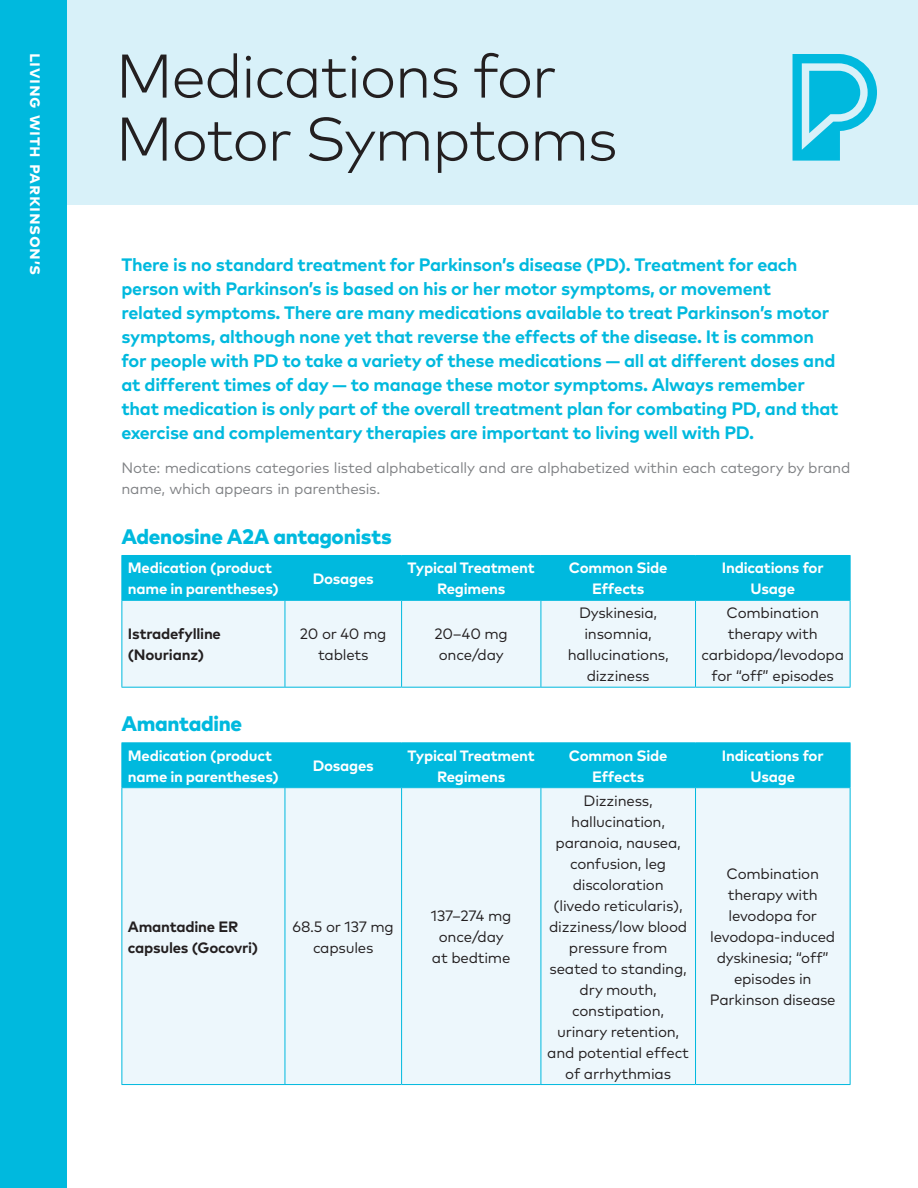
<style>
.page{position:relative;width:918px;height:1188px;background:#fff}
.page>*{position:absolute;margin:0;border:0;box-sizing:border-box;transform-origin:0 0}
.t1{font:300 61.5px/63px "Mark OT";letter-spacing:-.025em;color:#231f20}
.Subhead_Level_1{font:800 21px "Mark OT";letter-spacing:-.015em;color:#00b9de}
.Intro_paragraph{font:700 18px/24px "Mark OT";letter-spacing:-.015em;color:#00b9de}
.t2{font:700 18px "Mark OT";letter-spacing:.04em;color:#fff}
.Body_Copy{font:15px/21px "Mark OT";letter-spacing:-.015em;color:#231f20;text-align:center}
.Body_Copy-2{font:700 15px/21px "Mark OT";letter-spacing:-.015em;color:#fff;text-align:center}
.Citation{font:15px/21px "Mark OT";letter-spacing:-.015em;color:#808285}
.Body_Copy-3{font:700 15px/21px "Mark OT";letter-spacing:-.015em;color:#231f20}
</style>
<div class="page">
<div style="left:68px;top:0;width:850px;height:205px;background:#d8f1f9"></div>
<div style="left:0;top:0;width:68px;height:1188px;background:#00b9de"></div>
<svg style="left:793px;top:54px;width:84px;height:107px"></svg>
<div style="left:123px;top:556px;width:727px;height:44px;background:#00b9de"></div>
<div style="left:123px;top:601px;width:727px;height:86px;background:#edf7fc"></div>
<hr style="left:285px;top:555px;width:117px;height:1px;background:#00b9de">
<hr style="left:402px;top:555px;width:139px;height:1px;background:#00b9de">
<hr style="left:401px;top:556px;width:1px;height:44px;background:#00b9de">
<hr style="left:541px;top:555px;width:155px;height:1px;background:#00b9de">
<hr style="left:541px;top:556px;width:1px;height:44px;background:#00b9de">
<hr style="left:696px;top:555px;width:154px;height:1px;background:#00b9de">
<hr style="left:695px;top:556px;width:1px;height:44px;background:#00b9de">
<hr style="left:850px;top:556px;width:1px;height:44px;background:#00b9de">
<hr style="left:285px;top:600px;width:117px;height:1px;background:#00b9de">
<hr style="left:285px;top:601px;width:1px;height:86px;background:#00b9de">
<hr style="left:402px;top:600px;width:139px;height:1px;background:#00b9de">
<hr style="left:401px;top:601px;width:1px;height:86px;background:#00b9de">
<hr style="left:541px;top:600px;width:155px;height:1px;background:#00b9de">
<hr style="left:541px;top:601px;width:1px;height:86px;background:#00b9de">
<hr style="left:696px;top:600px;width:154px;height:1px;background:#00b9de">
<hr style="left:122px;top:687px;width:163px;height:1px;background:#00b9de">
<hr style="left:285px;top:687px;width:117px;height:1px;background:#00b9de">
<hr style="left:402px;top:687px;width:139px;height:1px;background:#00b9de">
<hr style="left:541px;top:687px;width:155px;height:1px;background:#00b9de">
<hr style="left:696px;top:687px;width:154px;height:1px;background:#00b9de">
<hr style="left:122px;top:601px;width:1px;height:86px;background:#00b9de">
<hr style="left:695px;top:601px;width:1px;height:86px;background:#00b9de">
<hr style="left:850px;top:601px;width:1px;height:86px;background:#00b9de">
<hr style="left:122px;top:555px;width:163px;height:1px;background:#00b9de">
<hr style="left:122px;top:556px;width:1px;height:44px;background:#00b9de">
<hr style="left:285px;top:556px;width:1px;height:44px;background:#00b9de">
<hr style="left:122px;top:600px;width:163px;height:1px;background:#00b9de">
<div style="left:123px;top:743px;width:727px;height:44px;background:#00b9de"></div>
<div style="left:123px;top:788px;width:727px;height:296px;background:#edf7fc"></div>
<hr style="left:285px;top:742px;width:117px;height:1px;background:#00b9de">
<hr style="left:402px;top:742px;width:139px;height:1px;background:#00b9de">
<hr style="left:401px;top:743px;width:1px;height:44px;background:#00b9de">
<hr style="left:541px;top:742px;width:155px;height:1px;background:#00b9de">
<hr style="left:541px;top:743px;width:1px;height:44px;background:#00b9de">
<hr style="left:696px;top:742px;width:154px;height:1px;background:#00b9de">
<hr style="left:695px;top:743px;width:1px;height:44px;background:#00b9de">
<hr style="left:850px;top:743px;width:1px;height:44px;background:#00b9de">
<hr style="left:285px;top:787px;width:117px;height:1px;background:#00b9de">
<hr style="left:285px;top:788px;width:1px;height:296px;background:#00b9de">
<hr style="left:402px;top:787px;width:139px;height:1px;background:#00b9de">
<hr style="left:401px;top:788px;width:1px;height:296px;background:#00b9de">
<hr style="left:541px;top:787px;width:155px;height:1px;background:#00b9de">
<hr style="left:541px;top:788px;width:1px;height:296px;background:#00b9de">
<hr style="left:696px;top:787px;width:154px;height:1px;background:#00b9de">
<hr style="left:122px;top:1084px;width:163px;height:1px;background:#00b9de">
<hr style="left:285px;top:1084px;width:117px;height:1px;background:#00b9de">
<hr style="left:402px;top:1084px;width:139px;height:1px;background:#00b9de">
<hr style="left:541px;top:1084px;width:155px;height:1px;background:#00b9de">
<hr style="left:696px;top:1084px;width:154px;height:1px;background:#00b9de">
<hr style="left:122px;top:788px;width:1px;height:296px;background:#00b9de">
<hr style="left:695px;top:788px;width:1px;height:296px;background:#00b9de">
<hr style="left:850px;top:788px;width:1px;height:296px;background:#00b9de">
<hr style="left:122px;top:742px;width:163px;height:1px;background:#00b9de">
<hr style="left:122px;top:743px;width:1px;height:44px;background:#00b9de">
<hr style="left:285px;top:743px;width:1px;height:44px;background:#00b9de">
<hr style="left:122px;top:787px;width:163px;height:1px;background:#00b9de">
<p class="t2" style="left:48px;top:53px;width:224px;rotate:90deg">living with Parkinson’s</p>
<p class="t1" style="left:116px;top:44px;width:503px">Medications for<br>Motor Symptoms</p>
<p class="Intro_paragraph" style="left:122px;top:252px;width:719px">There is no standard treatment for Parkinson’s disease (PD). Treatment for each person with Parkinson’s is based on his or her motor symptoms, or movement<br>related symptoms. There are many medications available to treat Parkinson’s motor symptoms, although none yet that reverse the effects of the disease. It is common for people with PD to take a variety of these medications — all at different doses and at different times of day — to manage these motor symptoms. Always remember that medication is only part of the overall treatment plan for combating PD, and that exercise and complementary therapies are important to living well with PD.</p>
<p class="Citation" style="left:122px;top:457px;width:730px">Note: medications categories listed alphabetically and are alphabetized within each category by brand name, which appears in parenthesis.</p>
<p class="Subhead_Level_1" style="left:122px;top:523px;width:272px">Adenosine A2A antagonists</p>
<p class="Body_Copy-2" style="left:128px;top:557px;width:153px;text-align:left">Medication (product name in parentheses)</p>
<p class="Body_Copy-2" style="left:313px;top:568px;width:63px">Dosages</p>
<p class="Body_Copy-2" style="left:408px;top:557px;width:129px">Typical Treatment<br>Regimens</p>
<p class="Body_Copy-2" style="left:569px;top:557px;width:100px">Common Side<br>Effects</p>
<p class="Body_Copy-2" style="left:722px;top:557px;width:103px">Indications for<br>Usage</p>
<p class="Body_Copy-3" style="left:128px;top:623px;width:95px">Istradefylline (Nourianz)</p>
<p class="Body_Copy" style="left:300px;top:623px;width:88px">20 or 40 mg tablets</p>
<p class="Body_Copy" style="left:435px;top:623px;width:75px;text-align:left">20–40 mg once/day</p>
<p class="Body_Copy" style="left:568px;top:602px;width:103px">Dyskinesia, insomnia, hallucinations, dizziness</p>
<p class="Body_Copy" style="left:702px;top:602px;width:144px">Combination therapy with carbidopa/levodopa for “off” episodes</p>
<p class="Subhead_Level_1" style="left:122px;top:710px;width:122px">Amantadine</p>
<p class="Body_Copy-2" style="left:128px;top:744px;width:153px;text-align:left">Medication (product name in parentheses)</p>
<p class="Body_Copy-2" style="left:313px;top:755px;width:63px">Dosages</p>
<p class="Body_Copy-2" style="left:408px;top:744px;width:129px">Typical Treatment<br>Regimens</p>
<p class="Body_Copy-2" style="left:569px;top:744px;width:100px">Common Side<br>Effects</p>
<p class="Body_Copy-2" style="left:722px;top:744px;width:103px">Indications for<br>Usage</p>
<p class="Body_Copy-3" style="left:128px;top:915px;width:132px">Amantadine ER capsules (Gocovri)</p>
<p class="Body_Copy" style="left:293px;top:916px;width:103px">68.5 or 137 mg capsules</p>
<p class="Body_Copy" style="left:431px;top:905px;width:82px">137–274 mg once/day at bedtime</p>
<p class="Body_Copy" style="left:547px;top:790px;width:143px">Dizziness, hallucination, paranoia, nausea, confusion, leg discoloration<br>(livedo reticularis), dizziness/low blood pressure from seated to standing, dry mouth, constipation, urinary retention, and potential effect of arrhythmias</p>
<p class="Body_Copy" style="left:710px;top:863px;width:127px">Combination therapy with levodopa for levodopa-induced dyskinesia; “off” episodes in<br>Parkinson disease</p>
</div>
